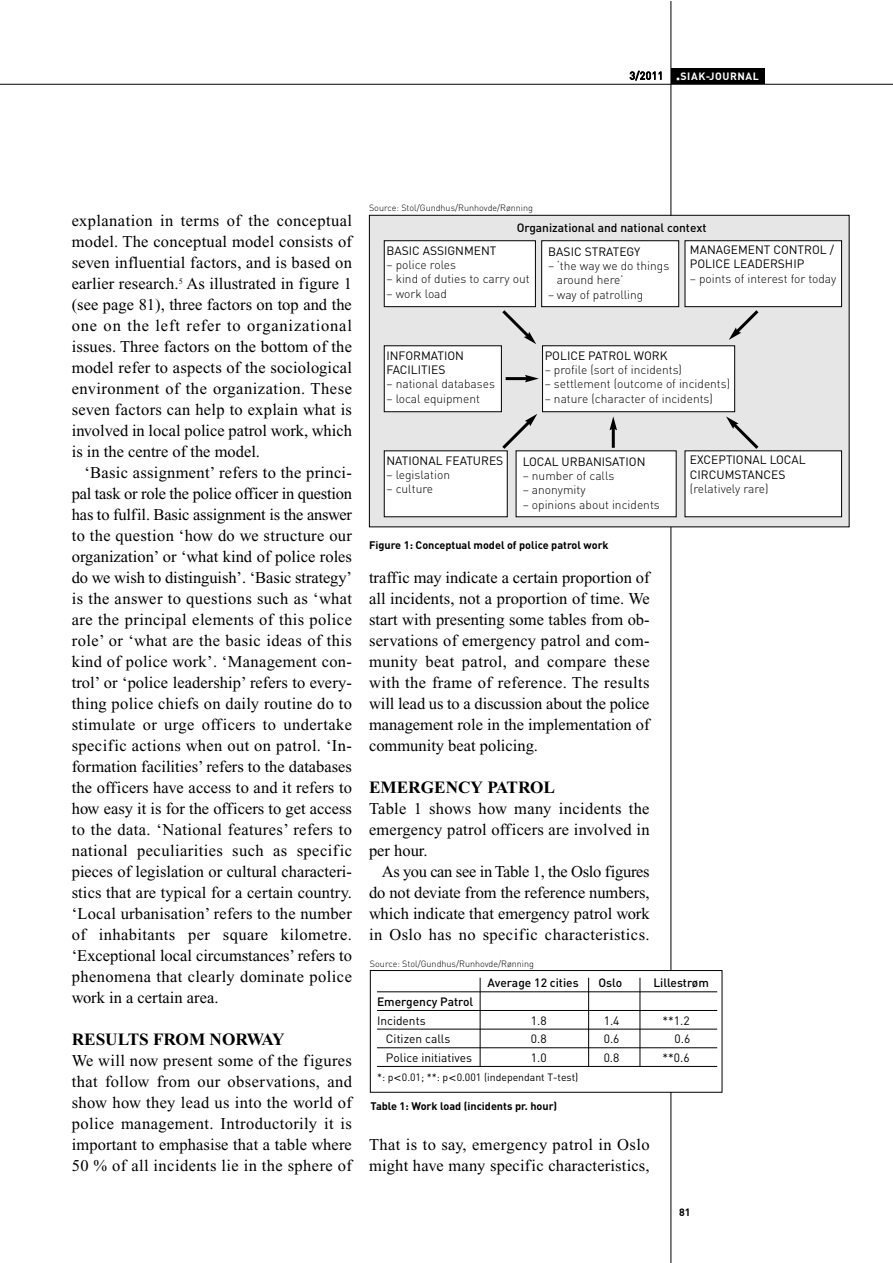
<style>
.page{position:relative;width:893px;height:1263px;background:#fff}
.page>*{position:absolute;margin:0;border:0;box-sizing:border-box;transform-origin:0 0}
.t1{font:700 17.25px "Times New Roman";color:#000}
.t2{font:16.5px/21px "Times New Roman";letter-spacing:.01em;color:#000;text-align:justify}
.t3{font:300 12px/14.4px "DIN";color:#000}
.t4{font:12px/14.4px "DIN";color:#000}
.t5{font:500 12px "DIN";color:#000}
.t6{font:700 10.95px "DIN";color:#000}
.t7{font:10.5px "DIN";color:#000}
.t8{font:700 10.5px "DIN";letter-spacing:.055em;color:#fff}
.t9{font:700 10.5px "DIN";color:#000}
.t10{font:300 9px "DIN";color:#000}
.s1{font-family:"Helvetica"}
</style>
<div class="page">
<hr style="left:670px;top:1px;width:1px;height:1262px;background:#000">
<div style="left:671px;top:68px;width:93px;height:16px;background:#000"></div>
<hr style="left:0;top:84px;width:892px;height:1px;background:#000">
<div style="left:370px;top:216px;width:479px;height:310px;background:#e6e6e6"></div>
<div style="left:369px;top:215px;width:480px;height:312px;border:1px solid #000"></div>
<div style="left:371px;top:971px;width:351px;height:121px;background:#fff"></div>
<div style="left:370px;top:970px;width:352px;height:123px;border:1px solid #000"></div>
<hr style="left:377px;top:991px;width:340px;height:1px;background:#000">
<hr style="left:377px;top:1010px;width:340px;height:1px;background:#000">
<hr style="left:377px;top:1029px;width:340px;height:1px;background:#000">
<hr style="left:377px;top:1047px;width:340px;height:1px;background:#000">
<hr style="left:377px;top:1066px;width:340px;height:1px;background:#000">
<hr style="left:480px;top:978px;width:1px;height:88px;background:#000">
<hr style="left:588px;top:978px;width:1px;height:88px;background:#000">
<hr style="left:640px;top:978px;width:1px;height:88px;background:#000">
<div style="left:385px;top:241px;width:150px;height:65px;background:#fff"></div>
<div style="left:384px;top:240px;width:152px;height:67px;border:1px solid #000"></div>
<div style="left:542px;top:241px;width:136px;height:65px;background:#fff"></div>
<div style="left:541px;top:240px;width:138px;height:67px;border:1px solid #000"></div>
<div style="left:685px;top:241px;width:156px;height:65px;background:#fff"></div>
<div style="left:685px;top:240px;width:157px;height:67px;border:1px solid #000"></div>
<div style="left:385px;top:346px;width:116px;height:65px;background:#fff"></div>
<div style="left:384px;top:345px;width:118px;height:67px;border:1px solid #000"></div>
<div style="left:543px;top:346px;width:191px;height:65px;background:#fff"></div>
<div style="left:542px;top:345px;width:193px;height:67px;border:1px solid #000"></div>
<div style="left:385px;top:451px;width:122px;height:65px;background:#fff"></div>
<div style="left:516px;top:451px;width:160px;height:65px;background:#fff"></div>
<div style="left:685px;top:451px;width:156px;height:65px;background:#fff"></div>
<hr style="left:506px;top:377px;width:22px;height:3px;background:#000">
<svg style="left:525px;top:375px;width:14px;height:7px"></svg>
<hr style="left:612px;top:428px;width:3px;height:20px;background:#000">
<svg style="left:609px;top:416px;width:8px;height:14px"></svg>
<svg style="left:729px;top:307px;width:33px;height:33px"></svg>
<svg style="left:726px;top:416px;width:36px;height:36px"></svg>
<svg style="left:499px;top:307px;width:37px;height:37px"></svg>
<svg style="left:499px;top:414px;width:38px;height:38px"></svg>
<p class="t7" style="left:630px;top:72px;width:35px">3/2011</p>
<p class="t8" style="left:676px;top:72px;width:84px">.SIAK-JOURNAL</p>
<p class="t2" style="left:72px;top:212px;width:282px">explanation in terms of the conceptual model. The conceptual model consists of seven influential factors, and is based on earlier research.<sup>5</sup> As illustrated in figure 1 (see page 81), three factors on top and the one on the left refer to organizational issues. Three factors on the bottom of the model refer to aspects of the sociological environment of the organization. These seven factors can help to explain what is involved in local police patrol work, which is in the centre of the model.</p>
<p class="t2" style="left:72px;top:464px;width:282px;text-indent:13px">‘Basic assignment’ refers to the princi&shy;pal task or role the police officer in question has to fulfil. Basic assignment is the answer to the question ‘how do we structure our organization’ or ‘what kind of police roles do we wish to distinguish’. ‘Basic strategy’ is the answer to questions such as ‘what are the principal elements of this police role’ or ‘what are the basic ideas of this kind of police work’. ‘Management con&shy;trol’ or ‘police leadership’ refers to every&shy;thing police chiefs on daily routine do to stimulate or urge officers to undertake specific actions when out on patrol. ‘In&shy;formation facilities’ refers to the databases the officers have access to and it refers to how easy it is for the officers to get access to the data. ‘National features’ refers to national peculiarities such as specific pieces of legislation or cultural characteri&shy;stics that are typical for a certain country. ‘Local urbanisation’ refers to the number of inhabitants per square kilometre. ‘Exceptional local circumstances’ refers to phenomena that clearly dominate police work in a certain area.</p>
<p class="t1" style="left:72px;top:1034px;width:214px">RESULTS FROM NORWAY</p>
<p class="t2" style="left:72px;top:1052px;width:282px">We will now present some of the figures that follow from our observations, and show how they lead us into the world of police management. Introductorily it is important to emphasise that a table where 50 % of all incidents lie in the sphere of</p>
<p class="t10" style="left:369px;top:205px;width:166px">Source: Stol/Gundhus/Runhovde/Rønning</p>
<p class="t5" style="left:517px;top:224px;width:191px">Organizational and national context</p>
<p class="t4" style="left:386px;top:244px;width:111px">BASIC ASSIGNMENT</p>
<p class="t3" style="left:386px;top:259px;width:71px">– police roles</p>
<p class="t3" style="left:386px;top:273px;width:145px">– kind of duties to carry out</p>
<p class="t3" style="left:386px;top:288px;width:62px">– work load</p>
<p class="t4" style="left:548px;top:245px;width:94px">BASIC STRATEGY</p>
<p class="t3" style="left:557px;top:260px;width:114px;text-indent:-9px">– ‘the way we do things around here’</p>
<p class="t3" style="left:548px;top:289px;width:97px">– way of patrolling</p>
<p class="t4" style="left:690px;top:244px;width:146px">MANAGEMENT CONTROL /<br>POLICE LEADERSHIP</p>
<p class="t3" style="left:690px;top:273px;width:148px">– points of interest for today</p>
<p class="t4" style="left:386px;top:349px;width:79px">INFORMATION<br>FACILITIES</p>
<p class="t3" style="left:386px;top:378px;width:110px">– national databases</p>
<p class="t3" style="left:386px;top:393px;width:95px">– local equipment</p>
<p class="t4" style="left:545px;top:349px;width:124px">POLICE PATROL WORK</p>
<p class="t3" style="left:545px;top:364px;width:139px">– profile (sort of incidents)</p>
<p class="t3" style="left:545px;top:378px;width:187px">– settlement (outcome of incidents)</p>
<p class="t3" style="left:545px;top:393px;width:170px">– nature (character of incidents)</p>
<p class="t4" style="left:386px;top:454px;width:118px">NATIONAL FEATURES</p>
<p class="t3" style="left:386px;top:469px;width:65px">– legislation</p>
<p class="t3" style="left:386px;top:483px;width:48px">– culture</p>
<p class="t4" style="left:523px;top:456px;width:124px">LOCAL URBANISATION</p>
<p class="t3" style="left:523px;top:470px;width:93px">– number of calls</p>
<p class="t3" style="left:523px;top:484px;width:64px">– anonymity</p>
<p class="t3" style="left:523px;top:499px;width:139px">– opinions about incidents</p>
<p class="t6" style="left:369px;top:541px;width:241px">Figure 1: Conceptual model of police patrol work</p>
<p class="t2" style="left:369px;top:569px;width:282px">traffic may indicate a certain proportion of all incidents, not a proportion of time. We start with presenting some tables from ob&shy;servations of emergency patrol and com&shy;munity beat patrol, and compare these with the frame of reference. The results will lead us to a discussion about the police management role in the implementation of community beat policing.</p>
<p class="t1" style="left:369px;top:782px;width:187px">EMERGENCY PATROL</p>
<p class="t2" style="left:369px;top:800px;width:282px">Table 1 shows how many incidents the emergency patrol officers are involved in per hour.</p>
<p class="t2" style="left:369px;top:863px;width:282px;text-indent:13px">As you can see in Table 1, the Oslo figures do not deviate from the reference numbers, which indicate that emergency patrol work in Oslo has no specific characteristics.</p>
<p class="t4" style="left:690px;top:454px;width:117px">EXCEPTIONAL LOCAL<br>CIRCUMSTANCES</p>
<p class="t3" style="left:690px;top:483px;width:80px">(relatively rare)</p>
<p class="t10" style="left:370px;top:960px;width:166px">Source: Stol/Gundhus/Runhovde/Rønning</p>
<p class="t5" style="left:488px;top:979px;width:93px">Average 12 cities</p>
<p class="t5" style="left:599px;top:979px;width:25px">Oslo</p>
<p class="t5" style="left:653px;top:979px;width:57px">Lillestrøm</p>
<p class="t5" style="left:377px;top:997px;width:98px">Emergency Patrol</p>
<p class="t4" style="left:377px;top:1014px;width:50px">Incidents</p>
<p class="t4" style="left:531px;top:1014px;width:17px">1.8</p>
<p class="t4" style="left:604px;top:1014px;width:17px">1.4</p>
<p class="t4" style="left:663px;top:1014px;width:29px">**1.2</p>
<p class="t4" style="left:386px;top:1033px;width:66px">Citizen calls</p>
<p class="t4" style="left:531px;top:1033px;width:17px">0.8</p>
<p class="t4" style="left:604px;top:1033px;width:17px">0.6</p>
<p class="t4" style="left:674px;top:1033px;width:17px">0.6</p>
<p class="t4" style="left:386px;top:1051px;width:88px">Police initiatives</p>
<p class="t4" style="left:531px;top:1051px;width:17px">1.0</p>
<p class="t4" style="left:604px;top:1051px;width:17px">0.8</p>
<p class="t4" style="left:663px;top:1051px;width:29px">**0.6</p>
<p class="t7" style="left:377px;top:1074px;width:203px">*: p<span class="s1">&lt;</span>0.01; **: p<span class="s1">&lt;</span>0.001 (independant T-test)</p>
<p class="t6" style="left:370px;top:1102px;width:188px">Table 1: Work load (incidents pr. hour)</p>
<p class="t2" style="left:369px;top:1136px;width:282px">That is to say, emergency patrol in Oslo might have many specific characteristics,</p>
<p class="t9" style="left:679px;top:1209px;width:13px">81</p>
</div>
